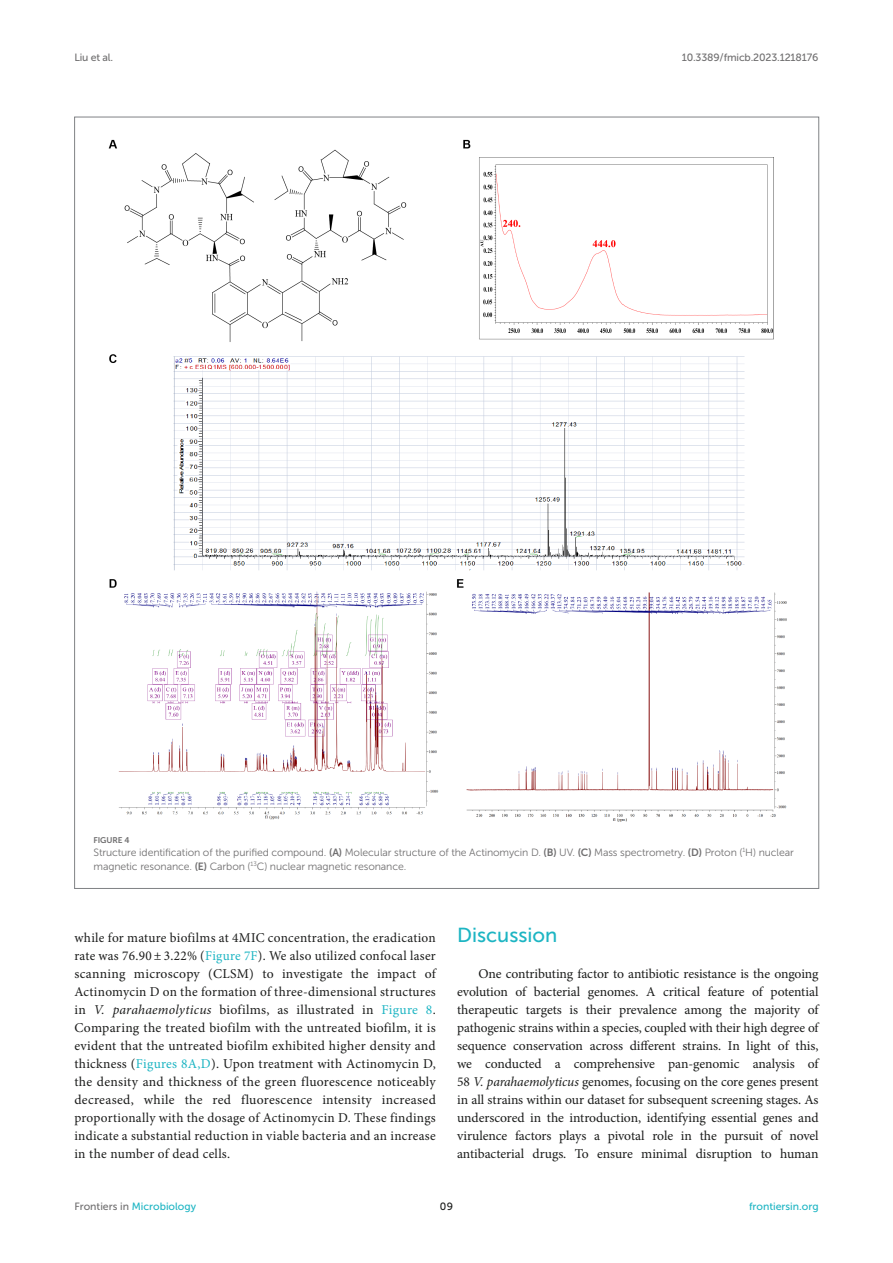
<style>
.page{position:relative;width:893px;height:1263px;background:#fff}
.page>*{position:absolute;margin:0;border:0;box-sizing:border-box;transform-origin:0 0}
.HEAD_1{font:20.25px "Museo Sans 500";color:#1db5c3}
.TEXT_FLUSH{font:13.5px/18px "Minion Pro";letter-spacing:.005em;color:#1b1c1b;text-align:justify}
.FIG_LEG{font:10.5px/13.5px "Museo Sans 300";letter-spacing:-.01em;color:#706f70}
.t1{font:10.5px "Museo Sans 500";color:#1db5c3}
.t2{font:10.5px "Museo Sans 500";letter-spacing:-.015em;color:#706f70}
.t3{font:10.5px "Museo Sans 500";color:#1b1c1b}
.FIG_HD{font:8.25px "Museo Sans 700";letter-spacing:-.01em;color:#706f70}
.s1{font-family:"Museo Sans 700"}
.s2{color:#1db5c3}
.s3{font-style:italic}
.s4{color:#706f70}
</style>
<div class="page">
<img style="left:108px;top:139px;width:679px;height:683px">
<p class="t2" style="left:74px;top:51px;width:40px">Liu et al.</p>
<p class="t2" style="left:682px;top:51px;width:138px">10.3389/fmicb.2023.1218176</p>
<p class="FIG_HD" style="left:94px;top:835px;width:37px">FIGURE 4</p>
<p class="FIG_LEG" style="left:94px;top:846px;width:702px">Structure identification of the purified compound. <span class="s1">(A)</span> Molecular structure of the Actinomycin D. <span class="s1">(B)</span> UV. <span class="s1">(C)</span> Mass spectrometry. <span class="s1">(D)</span> Proton (<sup>1</sup>H) nuclear magnetic resonance. <span class="s1">(E)</span> Carbon (<sup>13</sup>C) nuclear magnetic resonance.</p>
<p class="TEXT_FLUSH" style="left:74px;top:929px;width:363px">while for mature biofilms at 4MIC concentration, the eradication rate was 76.90 ± 3.22% (<span class="s2">Figure 7F</span>). We also utilized confocal laser scanning microscopy (CLSM) to investigate the impact of Actinomycin D on the formation of three-dimensional structures in <span class="s3">V. parahaemolyticus</span> biofilms, as illustrated in <span class="s2">Figure 8</span>.<br>Comparing the treated biofilm with the untreated biofilm, it is evident that the untreated biofilm exhibited higher density and thickness (<span class="s2">Figures 8A,D</span>). Upon treatment with Actinomycin D, the density and thickness of the green fluorescence noticeably decreased, while the red fluorescence intensity increased proportionally with the dosage of Actinomycin D. These findings indicate a substantial reduction in viable bacteria and an increase in the number of dead cells.</p>
<p class="HEAD_1" style="left:457px;top:924px;width:102px">Discussion</p>
<p class="TEXT_FLUSH" style="left:457px;top:965px;width:363px;text-indent:21px">One contributing factor to antibiotic resistance is the ongoing evolution of bacterial genomes. A critical feature of potential therapeutic targets is their prevalence among the majority of pathogenic strains within a species, coupled with their high degree of sequence conservation across different strains. In light of this, we conducted a comprehensive pan-genomic analysis of 58 <span class="s3">V. parahaemolyticus</span> genomes, focusing on the core genes present in all strains within our dataset for subsequent screening stages. As underscored in the introduction, identifying essential genes and virulence factors plays a pivotal role in the pursuit of novel antibacterial drugs. To ensure minimal disruption to human</p>
<p class="t1" style="left:74px;top:1200px;width:123px"><span class="s4">Frontiers in</span> Microbiology</p>
<p class="t3" style="left:440px;top:1200px;width:15px">09</p>
<p class="t1" style="left:749px;top:1200px;width:71px">frontiersin.org</p>
</div>
